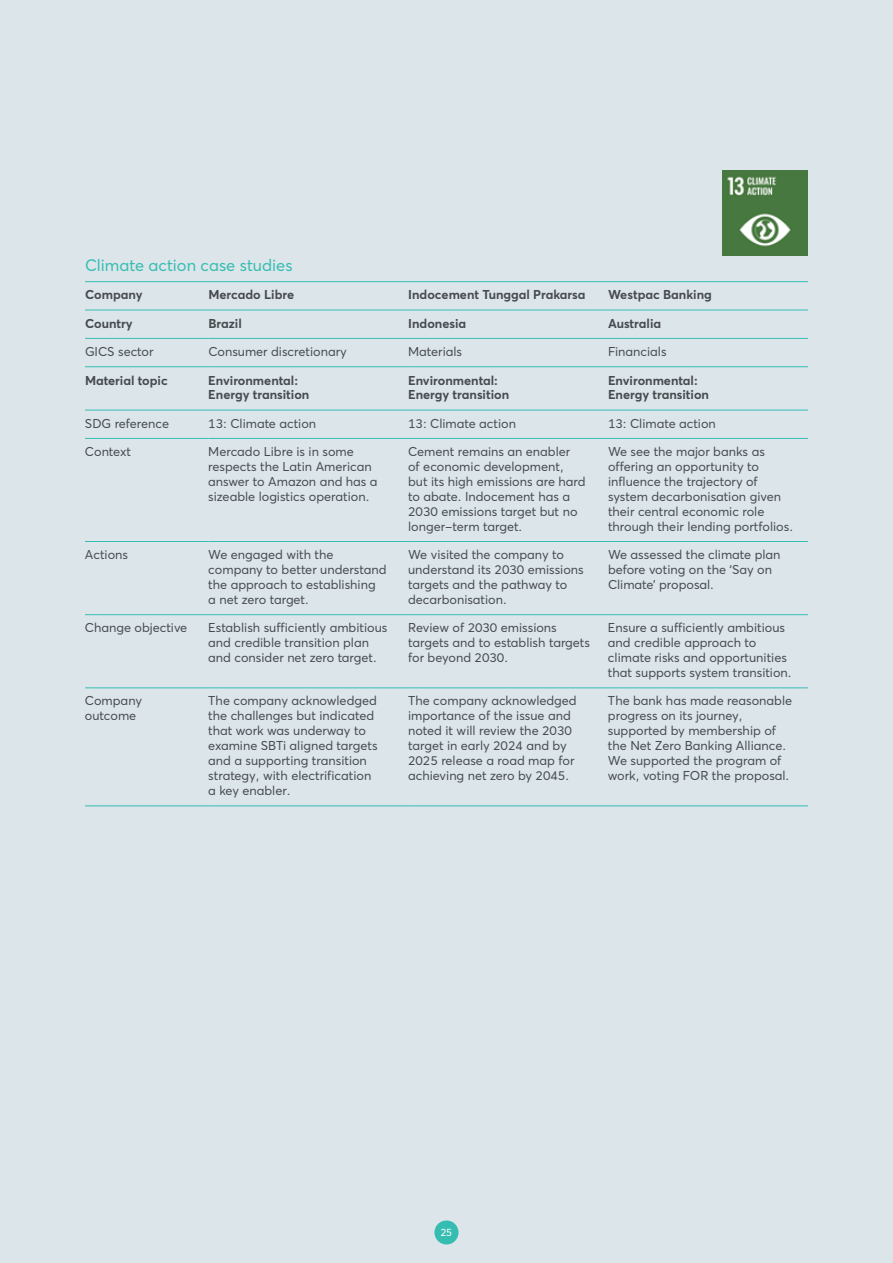
<style>
.page{position:relative;width:893px;height:1263px;background:#dce5ea}
.page>*{position:absolute;margin:0;border:0;box-sizing:border-box;transform-origin:0 0}
.t1{font:16.5px "Averta";color:#36bdb2}
.t2{font:12.75px/15px "Averta";color:#474b4f}
.t3{font:700 12.75px/15px "Averta";color:#474b4f}
.t4{font:10.5px "Averta";color:#fff}
</style>
<div class="page">
<hr style="left:85px;top:281px;width:123px;height:1px;background:#36bdb2">
<hr style="left:208px;top:281px;width:200px;height:1px;background:#36bdb2">
<hr style="left:408px;top:281px;width:200px;height:1px;background:#36bdb2">
<hr style="left:608px;top:281px;width:200px;height:1px;background:#36bdb2">
<hr style="left:85px;top:310px;width:123px;height:1px;background:#36bdb2">
<hr style="left:208px;top:310px;width:200px;height:1px;background:#36bdb2">
<hr style="left:408px;top:310px;width:200px;height:1px;background:#36bdb2">
<hr style="left:608px;top:310px;width:200px;height:1px;background:#36bdb2">
<hr style="left:85px;top:338px;width:123px;height:1px;background:#36bdb2">
<hr style="left:208px;top:338px;width:200px;height:1px;background:#36bdb2">
<hr style="left:408px;top:338px;width:200px;height:1px;background:#36bdb2">
<hr style="left:608px;top:338px;width:200px;height:1px;background:#36bdb2">
<hr style="left:85px;top:366px;width:123px;height:1px;background:#36bdb2">
<hr style="left:208px;top:366px;width:200px;height:1px;background:#36bdb2">
<hr style="left:408px;top:366px;width:200px;height:1px;background:#36bdb2">
<hr style="left:608px;top:366px;width:200px;height:1px;background:#36bdb2">
<hr style="left:85px;top:410px;width:123px;height:1px;background:#36bdb2">
<hr style="left:208px;top:410px;width:200px;height:1px;background:#36bdb2">
<hr style="left:408px;top:410px;width:200px;height:1px;background:#36bdb2">
<hr style="left:608px;top:410px;width:200px;height:1px;background:#36bdb2">
<hr style="left:85px;top:438px;width:123px;height:1px;background:#36bdb2">
<hr style="left:208px;top:438px;width:200px;height:1px;background:#36bdb2">
<hr style="left:408px;top:438px;width:200px;height:1px;background:#36bdb2">
<hr style="left:608px;top:438px;width:200px;height:1px;background:#36bdb2">
<hr style="left:85px;top:541px;width:123px;height:1px;background:#36bdb2">
<hr style="left:208px;top:541px;width:200px;height:1px;background:#36bdb2">
<hr style="left:408px;top:541px;width:200px;height:1px;background:#36bdb2">
<hr style="left:608px;top:541px;width:200px;height:1px;background:#36bdb2">
<hr style="left:85px;top:614px;width:123px;height:1px;background:#36bdb2">
<hr style="left:208px;top:614px;width:200px;height:1px;background:#36bdb2">
<hr style="left:408px;top:614px;width:200px;height:1px;background:#36bdb2">
<hr style="left:608px;top:614px;width:200px;height:1px;background:#36bdb2">
<hr style="left:85px;top:688px;width:123px;height:1px;background:#36bdb2">
<hr style="left:208px;top:688px;width:200px;height:1px;background:#36bdb2">
<hr style="left:408px;top:688px;width:200px;height:1px;background:#36bdb2">
<hr style="left:608px;top:688px;width:200px;height:1px;background:#36bdb2">
<hr style="left:85px;top:806px;width:123px;height:1px;background:#36bdb2">
<hr style="left:208px;top:806px;width:200px;height:1px;background:#36bdb2">
<hr style="left:408px;top:806px;width:200px;height:1px;background:#36bdb2">
<hr style="left:608px;top:806px;width:200px;height:1px;background:#36bdb2">
<div style="left:434px;top:1220px;width:24px;height:24px;background:#36bdb2;border-radius:50%"></div>
<img style="left:723px;top:170px;width:85px;height:85px">
<p class="t1" style="left:85px;top:254px;width:209px">Climate action case studies</p>
<p class="t3" style="left:85px;top:287px;width:59px">Company</p>
<p class="t3" style="left:208px;top:287px;width:87px">Mercado Libre</p>
<p class="t3" style="left:408px;top:287px;width:179px">Indocement Tunggal Prakarsa</p>
<p class="t3" style="left:608px;top:287px;width:105px">Westpac Banking</p>
<p class="t3" style="left:85px;top:315px;width:49px">Country</p>
<p class="t3" style="left:208px;top:315px;width:35px">Brazil</p>
<p class="t3" style="left:408px;top:315px;width:60px">Indonesia</p>
<p class="t3" style="left:608px;top:315px;width:55px">Australia</p>
<p class="t2" style="left:85px;top:344px;width:70px">GICS sector</p>
<p class="t2" style="left:208px;top:344px;width:140px">Consumer discretionary</p>
<p class="t2" style="left:408px;top:344px;width:56px">Materials</p>
<p class="t2" style="left:608px;top:344px;width:60px">Financials</p>
<p class="t3" style="left:85px;top:372px;width:84px">Material topic</p>
<p class="t3" style="left:208px;top:372px;width:103px">Environmental:<br>Energy transition</p>
<p class="t3" style="left:408px;top:372px;width:103px">Environmental:<br>Energy transition</p>
<p class="t3" style="left:608px;top:372px;width:103px">Environmental:<br>Energy transition</p>
<p class="t2" style="left:85px;top:415px;width:86px">SDG reference</p>
<p class="t2" style="left:208px;top:415px;width:109px">13: Climate action</p>
<p class="t2" style="left:408px;top:415px;width:109px">13: Climate action</p>
<p class="t2" style="left:608px;top:415px;width:109px">13: Climate action</p>
<p class="t2" style="left:85px;top:444px;width:48px">Context</p>
<p class="t2" style="left:208px;top:444px;width:171px">Mercado Libre is in some respects the Latin American answer to Amazon and has a sizeable logistics operation.</p>
<p class="t2" style="left:408px;top:444px;width:179px">Cement remains an enabler<br>of economic development, but its high emissions are hard to abate. Indocement has a<br>2030 emissions target but no longer-term target.</p>
<p class="t2" style="left:608px;top:444px;width:187px">We see the major banks as offering an opportunity to influence the trajectory of system decarbonisation given their central economic role through their lending portfolios.</p>
<p class="t2" style="left:85px;top:547px;width:45px">Actions</p>
<p class="t2" style="left:208px;top:547px;width:180px">We engaged with the company to better understand the approach to establishing<br>a net zero target.</p>
<p class="t2" style="left:408px;top:547px;width:177px">We visited the company to understand its 2030 emissions targets and the pathway to decarbonisation.</p>
<p class="t2" style="left:608px;top:547px;width:174px">We assessed the climate plan before voting on the ‘Say on<br>Climate’ proposal.</p>
<p class="t2" style="left:85px;top:620px;width:104px">Change objective</p>
<p class="t2" style="left:208px;top:620px;width:181px">Establish sufficiently ambitious and credible transition plan and consider net zero target.</p>
<p class="t2" style="left:408px;top:620px;width:183px">Review of 2030 emissions targets and to establish targets for beyond 2030.</p>
<p class="t2" style="left:608px;top:620px;width:185px">Ensure a sufficiently ambitious and credible approach to climate risks and opportunities that supports system transition.</p>
<p class="t2" style="left:85px;top:693px;width:59px">Company outcome</p>
<p class="t2" style="left:208px;top:693px;width:171px">The company acknowledged the challenges but indicated that work was underway to examine SBTi aligned targets and a supporting transition strategy, with electrification a key enabler.</p>
<p class="t2" style="left:408px;top:693px;width:170px">The company acknowledged importance of the issue and noted it will review the 2030 target in early 2024 and by<br>2025 release a road map for achieving net zero by 2045.</p>
<p class="t2" style="left:608px;top:693px;width:186px">The bank has made reasonable progress on its journey, supported by membership of the Net Zero Banking Alliance.<br>We supported the program of work, voting FOR the proposal.</p>
<p class="t4" style="left:441px;top:1225px;width:13px">25</p>
</div>
